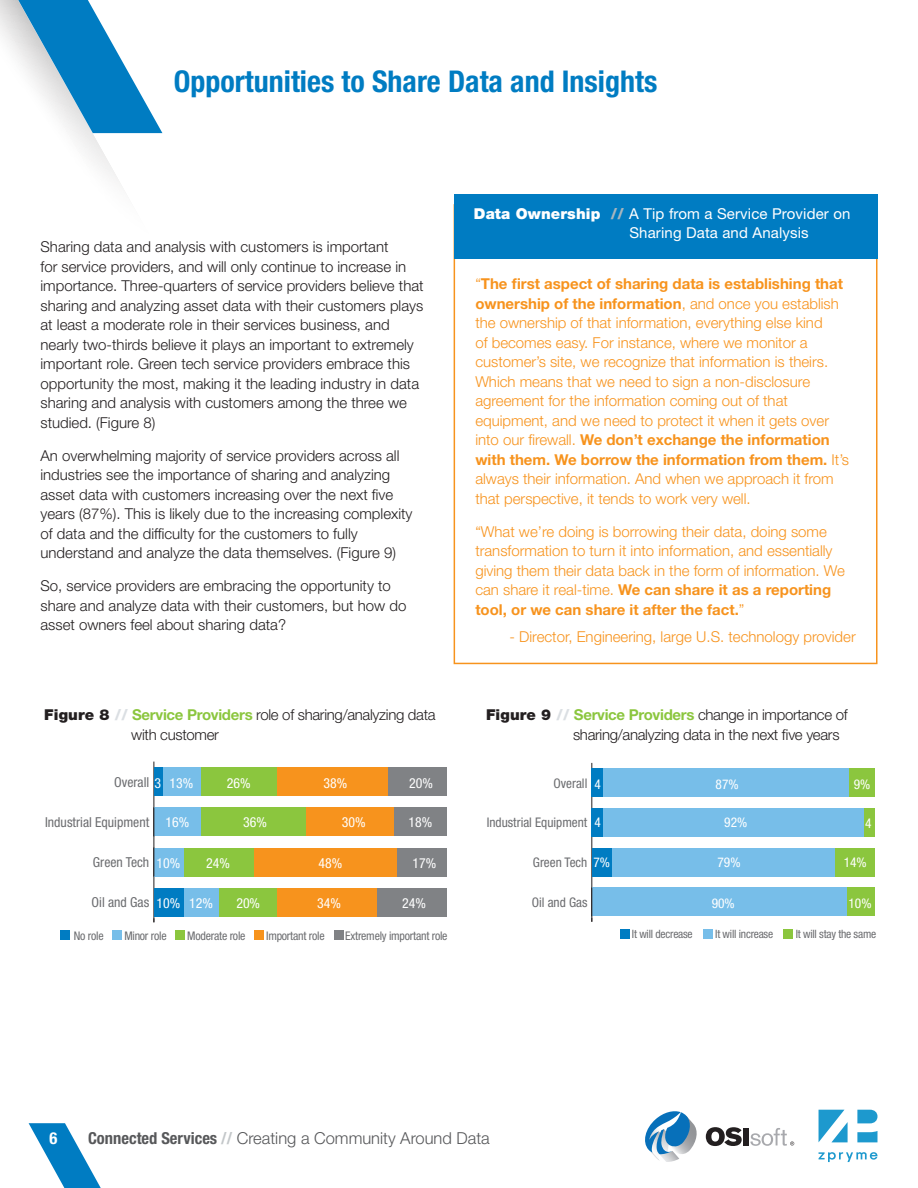
<style>
.page{position:relative;width:918px;height:1188px;background:#fff}
.page>*{position:absolute;margin:0;border:0;box-sizing:border-box;transform-origin:0 0}
.t1{font:700 condensed 30px "Helvetica Neue LT Std";color:#007cc2}
.t2{font:300 16.5px "Helvetica Neue LT Std";color:#57585a}
.t3{font:700 condensed 16.5px "Helvetica Neue LT Std";color:#fff}
.t4{font:300 15px/19.5px "Helvetica Neue LT Std";color:#231f20}
.t5{font:300 15px/19.5px "Helvetica Neue LT Std";color:#f7931d}
.t6{font:300 15px/19.5px "Helvetica Neue LT Std";letter-spacing:-.02em;color:#231f20}
.t7{font:15px/19.5px "Helvetica Neue LT Std";letter-spacing:.01em;color:#fff}
.t8{font:condensed 13.8px "Helvetica Neue LT Std";color:#fff}
.t9{font:condensed 13.65px "Helvetica Neue LT Std";color:#6c6d70}
.t10{font:condensed 13.5px "Helvetica Neue LT Std";color:#fff}
.t11{font:condensed 13.2px "Helvetica Neue LT Std";color:#6c6d70}
.t12{font:condensed 11.85px "Helvetica Neue LT Std";letter-spacing:-.02em;color:#6c6d70}
.t13{font:condensed 11.55px "Helvetica Neue LT Std";letter-spacing:-.02em;color:#6c6d70}
.s1{font-weight:900}
.s2{font-weight:900;color:#a9b6be}
.s3{font-weight:700}
.s4{font-weight:900;color:#dbdfe3}
.s5{font-weight:700;color:#8bc63e}
.s6{font-size:13.8px;color:#fff}
.s7{font-size:13.5px;color:#fff}
.s8{font-weight:700;font-stretch:condensed}
.s9{font-weight:700;font-stretch:condensed;color:#c3c7c9}
</style>
<div class="page">
<svg style="left:29px;top:1123px;width:72px;height:65px"></svg>
<svg style="left:819px;top:1152px;width:59px;height:10px"></svg>
<svg style="left:857px;top:1110px;width:20px;height:13px"></svg>
<svg style="left:819px;top:1110px;width:29px;height:32px"></svg>
<svg style="left:857px;top:1131px;width:20px;height:11px"></svg>
<svg style="left:645px;top:1111px;width:52px;height:51px"></svg>
<svg style="left:706px;top:1127px;width:36px;height:19px"></svg>
<div style="left:743px;top:1128px;width:6px;height:17px;background:#231f20"></div>
<svg style="left:750px;top:1128px;width:44px;height:18px"></svg>
<svg style="left:0;top:0;width:162px;height:184px"></svg>
<div style="left:454px;top:195px;width:424px;height:64px;background:#007cc2"></div>
<div style="left:60px;top:930px;width:10px;height:10px;background:#007cc2"></div>
<div style="left:112px;top:930px;width:10px;height:10px;background:#77bee9"></div>
<div style="left:175px;top:930px;width:10px;height:10px;background:#8bc63e"></div>
<div style="left:254px;top:930px;width:10px;height:10px;background:#f7931d"></div>
<div style="left:334px;top:930px;width:10px;height:10px;background:#808285"></div>
<hr style="left:153px;top:762px;width:1px;height:160px;background:#231f20">
<div style="left:388px;top:767px;width:59px;height:29px;background:#808285"></div>
<div style="left:394px;top:807px;width:53px;height:29px;background:#808285"></div>
<div style="left:397px;top:848px;width:50px;height:29px;background:#808285"></div>
<div style="left:376px;top:888px;width:71px;height:29px;background:#808285"></div>
<div style="left:277px;top:767px;width:111px;height:29px;background:#f7931d"></div>
<div style="left:306px;top:807px;width:88px;height:29px;background:#f7931d"></div>
<div style="left:253px;top:848px;width:144px;height:29px;background:#f7931d"></div>
<div style="left:277px;top:888px;width:99px;height:29px;background:#f7931d"></div>
<div style="left:201px;top:767px;width:76px;height:29px;background:#8bc63e"></div>
<div style="left:201px;top:807px;width:105px;height:29px;background:#8bc63e"></div>
<div style="left:183px;top:848px;width:70px;height:29px;background:#8bc63e"></div>
<div style="left:218px;top:888px;width:59px;height:29px;background:#8bc63e"></div>
<div style="left:163px;top:767px;width:38px;height:29px;background:#77bee9"></div>
<div style="left:154px;top:807px;width:47px;height:29px;background:#77bee9"></div>
<div style="left:154px;top:848px;width:29px;height:29px;background:#77bee9"></div>
<div style="left:183px;top:888px;width:35px;height:29px;background:#77bee9"></div>
<div style="left:154px;top:767px;width:9px;height:29px;background:#007cc2"></div>
<svg style="left:154px;top:807px;width:1px;height:29px"></svg>
<svg style="left:154px;top:848px;width:1px;height:29px"></svg>
<div style="left:154px;top:888px;width:29px;height:29px;background:#007cc2"></div>
<div style="left:620px;top:929px;width:10px;height:10px;background:#007cc2"></div>
<div style="left:703px;top:929px;width:10px;height:10px;background:#77bee9"></div>
<div style="left:783px;top:929px;width:10px;height:10px;background:#8bc63e"></div>
<hr style="left:591px;top:763px;width:1px;height:159px;background:#231f20">
<div style="left:849px;top:768px;width:26px;height:29px;background:#8bc63e"></div>
<div style="left:863px;top:808px;width:12px;height:29px;background:#8bc63e"></div>
<div style="left:835px;top:848px;width:40px;height:28px;background:#8bc63e"></div>
<div style="left:846px;top:888px;width:29px;height:28px;background:#8bc63e"></div>
<div style="left:603px;top:768px;width:246px;height:29px;background:#77bee9"></div>
<div style="left:603px;top:808px;width:260px;height:29px;background:#77bee9"></div>
<div style="left:612px;top:848px;width:223px;height:28px;background:#77bee9"></div>
<div style="left:592px;top:888px;width:254px;height:28px;background:#77bee9"></div>
<div style="left:592px;top:768px;width:11px;height:29px;background:#007cc2"></div>
<div style="left:592px;top:808px;width:11px;height:29px;background:#007cc2"></div>
<div style="left:592px;top:848px;width:20px;height:28px;background:#007cc2"></div>
<svg style="left:591px;top:888px;width:2px;height:34px"></svg>
<h1 class="t1" style="left:174px;top:63px;width:485px">Opportunities to Share Data and Insights</h1>
<p class="t4" style="left:40px;top:237px;width:385px">Sharing data and analysis with customers is important<br>for service providers, and will only continue to increase in importance. Three-quarters of service providers believe that sharing and analyzing asset data with their customers plays at least a moderate role in their services business, and nearly two-thirds believe it plays an important to extremely important role. Green tech service providers embrace this opportunity the most, making it the leading industry in data sharing and analysis with customers among the three we studied. (Figure 8)</p>
<p class="t4" style="left:40px;top:445px;width:374px">An overwhelming majority of service providers across all industries see the importance of sharing and analyzing asset data with customers increasing over the next five years (87%). This is likely due to the increasing complexity of data and the difficulty for the customers to fully understand and analyze the data themselves. (Figure 9)</p>
<p class="t4" style="left:40px;top:576px;width:367px">So, service providers are embracing the opportunity to share and analyze data with their customers, but how do asset owners feel about sharing data?</p>
<p class="t7" style="left:629px;top:203px;width:223px;text-indent:-156px"><span class="s1">Data Ownership</span> <span class="s2">//</span> A Tip from a Service Provider on<br>Sharing Data and Analysis</p>
<p class="t5" style="left:475px;top:274px;width:375px">“<span class="s3">The first aspect of sharing data is establishing that ownership of the information</span>, and once you establish the ownership of that information, everything else kind<br>of becomes easy. For instance, where we monitor a customer’s site, we recognize that information is theirs.<br>Which means that we need to sign a non-disclosure agreement for the information coming out of that equipment, and we need to protect it when it gets over into our firewall. <span class="s3">We don’t exchange the information with them. We borrow the information from them.</span> It’s always their information. And when we approach it from that perspective, it tends to work very well.</p>
<p class="t5" style="left:475px;top:521px;width:371px">“What we’re doing is borrowing their data, doing some transformation to turn it into information, and essentially giving them their data back in the form of information. We can share it real-time. <span class="s3">We can share it as a reporting tool, or we can share it after the fact.</span>”</p>
<p class="t5" style="left:509px;top:626px;width:348px">- Director, Engineering, large U.S. technology provider</p>
<p class="t6" style="left:131px;top:705px;width:306px;text-indent:-87px"><span class="s1">Figure 8</span> <span class="s4">//</span> <span class="s5">Service Providers</span> role of sharing/analyzing data with customer</p>
<p class="t6" style="left:573px;top:705px;width:276px;text-indent:-87px"><span class="s1">Figure 9</span> <span class="s4">//</span> <span class="s5">Service Providers</span> change in importance of sharing/analyzing data in the next five years</p>
<p class="t9" style="left:114px;top:774px;width:81px">Overall <span class="s6">3 13%</span></p>
<p class="t8" style="left:166px;top:814px;width:25px">16%</p>
<p class="t8" style="left:157px;top:855px;width:25px">10%</p>
<p class="t8" style="left:157px;top:895px;width:58px">10% 12%</p>
<p class="t8" style="left:236px;top:895px;width:25px">20%</p>
<p class="t8" style="left:317px;top:895px;width:25px">34%</p>
<p class="t8" style="left:402px;top:895px;width:25px">24%</p>
<p class="t8" style="left:227px;top:775px;width:25px">26%</p>
<p class="t8" style="left:323px;top:775px;width:25px">38%</p>
<p class="t8" style="left:409px;top:775px;width:25px">20%</p>
<p class="t8" style="left:243px;top:814px;width:25px">36%</p>
<p class="t8" style="left:342px;top:814px;width:25px">30%</p>
<p class="t8" style="left:409px;top:814px;width:25px">18%</p>
<p class="t9" style="left:45px;top:814px;width:106px">Industrial Equipment</p>
<p class="t9" style="left:93px;top:854px;width:58px">Green Tech</p>
<p class="t8" style="left:206px;top:855px;width:25px">24%</p>
<p class="t8" style="left:319px;top:855px;width:25px">48%</p>
<p class="t8" style="left:413px;top:855px;width:25px">17%</p>
<p class="t9" style="left:92px;top:895px;width:59px">Oil and Gas</p>
<p class="t11" style="left:554px;top:775px;width:49px">Overall <span class="s7">4</span></p>
<p class="t10" style="left:716px;top:776px;width:25px">87%</p>
<p class="t10" style="left:854px;top:776px;width:18px">9%</p>
<p class="t10" style="left:594px;top:815px;width:8px">4</p>
<p class="t10" style="left:724px;top:815px;width:25px">92%</p>
<p class="t10" style="left:865px;top:815px;width:8px">4</p>
<p class="t10" style="left:594px;top:855px;width:18px">7%</p>
<p class="t10" style="left:718px;top:855px;width:25px">79%</p>
<p class="t10" style="left:712px;top:895px;width:25px">90%</p>
<p class="t10" style="left:849px;top:895px;width:25px">10%</p>
<p class="t11" style="left:487px;top:815px;width:102px">Industrial Equipment</p>
<p class="t11" style="left:533px;top:855px;width:56px">Green Tech</p>
<p class="t10" style="left:844px;top:855px;width:25px">14%</p>
<p class="t11" style="left:532px;top:895px;width:57px">Oil and Gas</p>
<p class="t12" style="left:74px;top:929px;width:31px">No role</p>
<p class="t12" style="left:124px;top:929px;width:44px">Minor role</p>
<p class="t12" style="left:187px;top:929px;width:60px">Moderate role</p>
<p class="t12" style="left:266px;top:929px;width:60px">Important role</p>
<p class="t12" style="left:345px;top:929px;width:104px">Extremely important role</p>
<p class="t13" style="left:632px;top:928px;width:62px">It will decrease</p>
<p class="t13" style="left:715px;top:928px;width:59px">It will increase</p>
<p class="t13" style="left:796px;top:928px;width:82px">It will stay the same</p>
<p class="t3" style="left:50px;top:1128px;width:9px">6</p>
<p class="t2" style="left:88px;top:1128px;width:403px"><span class="s8">Connected Services</span> <span class="s9">//</span> Creating a Community Around Data</p>
</div>
